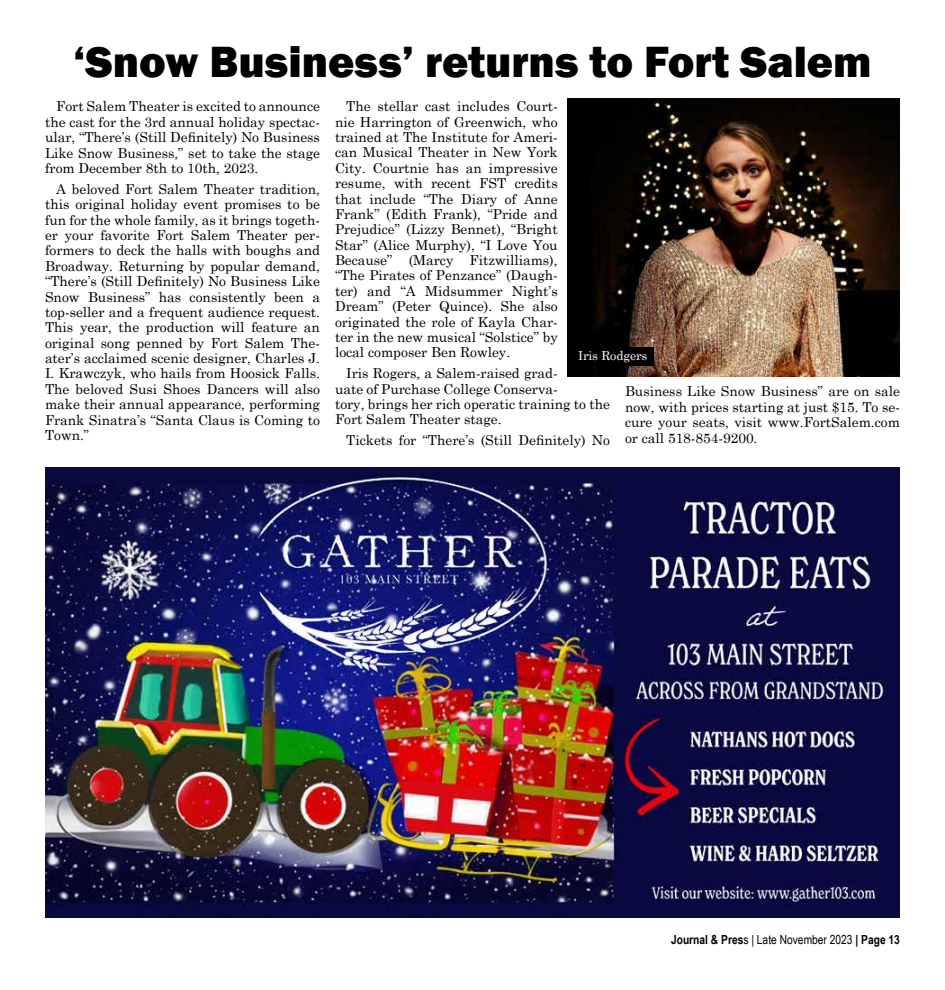
<style>
.page{position:relative;width:945px;height:990px;background:#fff}
.page>*{position:absolute;margin:0;border:0;box-sizing:border-box;transform-origin:0 0}
.t1{font:800 45px "Franklin Gothic";color:#000}
.t2{font:13.75px/15.4px "Century Schoolbook";color:#000;text-align:justify}
.t3{font:700 12.5px "Arial Narrow";color:#000}
.t4{font:12.5px "Century Schoolbook";letter-spacing:-.01em;color:#fff}
.s1{font-weight:400}
</style>
<div class="page">
<img style="left:45px;top:467px;width:855px;height:450px">
<img style="left:568px;top:99px;width:332px;height:277px">
<div style="left:575px;top:347px;width:78px;height:18px;background:#000"></div>
<h1 class="t1" style="left:73px;top:32px;width:800px">‘Snow Business’ returns to Fort Salem</h1>
<p class="t2" style="left:45px;top:98px;width:277px;text-indent:11px">Fort Salem Theater is excited to announce the cast for the 3rd annual holiday spectac&shy;ular, “There’s (Still Definitely) No Business Like Snow Business,” set to take the stage from December 8th to 10th, 2023.</p>
<p class="t2" style="left:45px;top:180px;width:277px;text-indent:11px">A beloved Fort Salem Theater tradition, this original holiday event promises to be fun for the whole family, as it brings togeth&shy;er your favorite Fort Salem Theater per&shy;formers to deck the halls with boughs and Broadway. Returning by popular demand, “There’s (Still Definitely) No Business Like Snow Business” has consistently been a top-seller and a frequent audience request.<br>This year, the production will feature an original song penned by Fort Salem The&shy;ater’s acclaimed scenic designer, Charles J.<br>I. Krawczyk, who hails from Hoosick Falls.<br>The beloved Susi Shoes Dancers will also make their annual appearance, performing Frank Sinatra’s “Santa Claus is Coming to Town.”</p>
<p class="t2" style="left:335px;top:98px;width:224px;text-indent:11px">The stellar cast includes Court&shy;nie Harrington of Greenwich, who trained at The Institute for Ameri&shy;can Musical Theater in New York City. Courtnie has an impressive resume, with recent FST credits that include “The Diary of Anne Frank” (Edith Frank), “Pride and Prejudice” (Lizzy Bennet), “Bright Star” (Alice Murphy), “I Love You Because” (Marcy Fitzwilliams), “The Pirates of Penzance” (Daugh&shy;ter) and “A Midsummer Night’s Dream” (Peter Quince). She also originated the role of Kayla Char&shy;ter in the new musical “Solstice” by local composer Ben Rowley.</p>
<p class="t2" style="left:335px;top:364px;width:277px;text-align:left;text-indent:11px">Iris Rogers, a Salem-raised grad-<br>uate of Purchase College Conserva-<br>tory, brings her rich operatic training to the Fort Salem Theater stage.</p>
<p class="t2" style="left:346px;top:432px;width:265px">Tickets for “There’s (Still Definitely) No</p>
<p class="t4" style="left:578px;top:345px;width:71px">Iris Rodgers</p>
<p class="t2" style="left:625px;top:383px;width:277px">Business Like Snow Business” are on sale now, with prices starting at just $15. To se&shy;cure your seats, visit www.FortSalem.com or call 518-854-9200.</p>
<p class="t3" style="left:671px;top:930px;width:230px">Journal &amp; Pres<span class="s1">s | Late November 2023</span> | Page 13</p>
</div>
